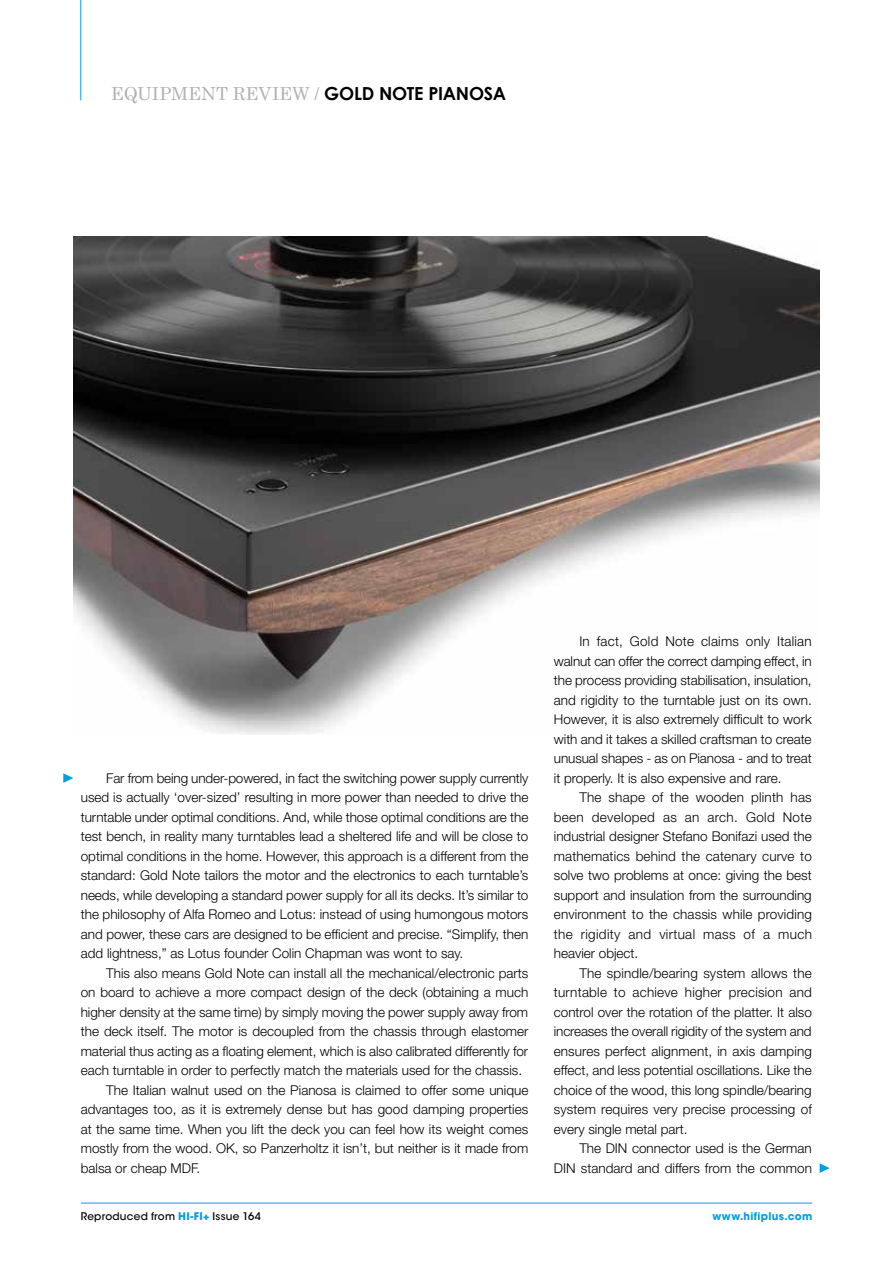
<style>
.page{position:relative;width:893px;height:1263px;background:#fff}
.page>*{position:absolute;margin:0;border:0;box-sizing:border-box;transform-origin:0 0}
.t1{font:18px "Century Schoolbook";letter-spacing:-.005em;color:#b3b2b2}
.t2{font:300 13.5px/19.5px "Helvetica Neue LT Std";color:#000;text-align:justify}
.t3{font:500 10.5px "ITC Avant Garde Std";letter-spacing:.02em;color:#000}
.t4{font:700 10.5px "ITC Avant Garde Std";letter-spacing:.03em;color:#009fe3}
.s1{font-family:"Century Gothic";font-weight:700;color:#000}
.s2{font-weight:700;color:#009fe3}
</style>
<div class="page">
<img style="left:73px;top:237px;width:747px;height:497px">
<svg style="left:63px;top:773px;width:10px;height:10px"></svg>
<svg style="left:820px;top:1163px;width:10px;height:10px"></svg>
<hr style="left:81px;top:1203px;width:731px;height:1px;background:#009fe3">
<hr style="left:80px;top:0;width:1px;height:100px;background:#009fe3">
<h1 class="t1" style="left:111px;top:83px;width:397px">EQUIPMENT REVIEW / <span class="s1">GOLD NOTE PIANOSA</span></h1>
<p class="t2" style="left:81px;top:768px;width:449px;text-indent:26px">Far from being under-powered, in fact the switching power supply currently used is actually ‘over-sized’ resulting in more power than needed to drive the turntable under optimal conditions. And, while those optimal conditions are the test bench, in reality many turntables lead a sheltered life and will be close to optimal conditions in the home. However, this approach is a different from the standard: Gold Note tailors the motor and the electronics to each turntable’s needs, while developing a standard power supply for all its decks. It’s similar to the philosophy of Alfa Romeo and Lotus: instead of using humongous motors and power, these cars are designed to be efficient and precise. “Simplify, then add lightness,” as Lotus founder Colin Chapman was wont to say.</p>
<p class="t2" style="left:106px;top:963px;width:423px">This also means Gold Note can install all the mechanical/electronic parts</p>
<p class="t2" style="left:81px;top:982px;width:449px">on board to achieve a more compact design of the deck (obtaining a much</p>
<p class="t2" style="left:81px;top:1002px;width:449px">higher density at the same time) by simply moving the power supply away from</p>
<p class="t2" style="left:81px;top:1021px;width:449px">the deck itself. The motor is decoupled from the chassis through elastomer</p>
<p class="t2" style="left:81px;top:1041px;width:449px">material thus acting as a floating element, which is also calibrated differently for</p>
<p class="t2" style="left:81px;top:1060px;width:443px">each turntable in order to perfectly match the materials used for the chassis.</p>
<p class="t2" style="left:106px;top:1080px;width:424px">The Italian walnut used on the Pianosa is claimed to offer some unique</p>
<p class="t2" style="left:81px;top:1099px;width:449px">advantages too, as it is extremely dense but has good damping properties</p>
<p class="t2" style="left:81px;top:1119px;width:449px">at the same time. When you lift the deck you can feel how its weight comes</p>
<p class="t2" style="left:81px;top:1138px;width:449px">mostly from the wood. OK, so Panzerholtz it isn’t, but neither is it made from</p>
<p class="t2" style="left:81px;top:1158px;width:121px">balsa or cheap MDF.</p>
<p class="t2" style="left:554px;top:631px;width:259px;text-indent:26px">In fact, Gold Note claims only Italian walnut can offer the correct damping effect, in the process providing stabilisation, insulation, and rigidity to the turntable just on its own.<br>However, it is also extremely difficult to work with and it takes a skilled craftsman to create unusual shapes - as on Pianosa - and to treat it properly. It is also expensive and rare.</p>
<p class="t2" style="left:554px;top:787px;width:260px;text-indent:26px">The shape of the wooden plinth has been developed as an arch. Gold Note industrial designer Stefano Bonifazi used the mathematics behind the catenary curve to solve two problems at once: giving the best support and insulation from the surrounding environment to the chassis while providing the rigidity and virtual mass of a much heavier object.</p>
<p class="t2" style="left:554px;top:963px;width:260px;text-indent:26px">The spindle/bearing system allows the turntable to achieve higher precision and control over the rotation of the platter. It also increases the overall rigidity of the system and ensures perfect alignment, in axis damping effect, and less potential oscillations. Like the choice of the wood, this long spindle/bearing system requires very precise processing of every single metal part.</p>
<p class="t2" style="left:554px;top:1138px;width:260px;text-align:right">The DIN connector used is the German<br>DIN standard and differs from the common</p>
<p class="t3" style="left:81px;top:1210px;width:182px">Reproduced from <span class="s2">HI-FI+</span> Issue 164</p>
<p class="t4" style="left:712px;top:1210px;width:101px">www.hifiplus.com</p>
</div>
